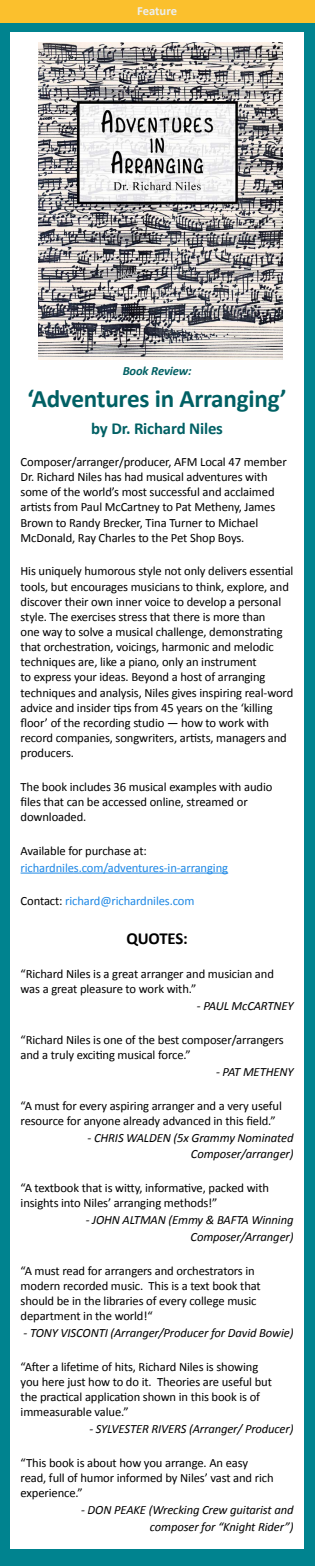
<style>
.page{position:relative;width:315px;height:1566px;background:#fff}
.page>*{position:absolute;margin:0;border:0;box-sizing:border-box;transform-origin:0 0}
.t1{font:700 25.2px "Calibri";letter-spacing:-.01em;color:#006064}
.t2{font:700 16.8px "Calibri";letter-spacing:-.01em;color:#006064}
.t3{font:700 16.8px "Calibri";letter-spacing:-.01em;color:#000}
.t4{font:12.6px/15.1px "Calibri";letter-spacing:-.01em;color:#000}
.t5{font:italic 12.6px/16.9px "Calibri";letter-spacing:-.01em;color:#000;text-align:right}
.t6{font:12.6px "Calibri";letter-spacing:-.01em;color:#1e88e5}
.t7{font:italic 700 12.6px "Calibri";letter-spacing:-.01em;color:#006064}
.t8{font:700 12.46px "Calibri";letter-spacing:-.005em;color:#eceff1}
.s1{color:#000}
</style>
<div class="page">
<div style="left:0;top:0;width:315px;height:23px;background:#fbc02d"></div>
<div style="left:0;top:23px;width:315px;height:1542px;background:#00838f"></div>
<div style="left:10px;top:32px;width:294px;height:1516px;background:#fff"></div>
<hr style="left:21px;top:872px;width:207px;height:1px;background:#1e88e5">
<img style="left:38px;top:43px;width:244px;height:316px">
<p class="t8" style="left:137px;top:3px;width:41px">Feature</p>
<p class="t7" style="left:123px;top:363px;width:70px">Book Review:</p>
<h1 class="t1" style="left:27px;top:382px;width:261px">‘Adventures in Arranging’</h1>
<h2 class="t2" style="left:91px;top:418px;width:133px">by Dr. Richard Niles</h2>
<p class="t4" style="left:21px;top:454px;width:268px">Composer/arranger/producer, AFM Local 47 member Dr. Richard Niles has had musical adventures with some of the world’s most successful and acclaimed artists from Paul McCartney to Pat Metheny, James Brown to Randy Brecker, Tina Turner to Michael McDonald, Ray Charles to the Pet Shop Boys.</p>
<p class="t4" style="left:21px;top:563px;width:274px">His uniquely humorous style not only delivers essential tools, but encourages musicians to think, explore, and discover their own inner voice to develop a personal style. The exercises stress that there is more than<br>one way to solve a musical challenge, demonstrating that orchestration, voicings, harmonic and melodic techniques are, like a piano, only an instrument<br>to express your ideas. Beyond a host of arranging techniques and analysis, Niles gives inspiring real-word advice and insider tips from 45 years on the ‘killing floor’ of the recording studio — how to work with record companies, songwriters, artists, managers and producers.</p>
<p class="t4" style="left:21px;top:779px;width:253px">The book includes 36 musical examples with audio files that can be accessed online, streamed or downloaded.</p>
<p class="t4" style="left:21px;top:843px;width:128px">Available for purchase at:</p>
<p class="t6" style="left:21px;top:859px;width:209px">richardniles.com/adventures-in-arranging</p>
<p class="t6" style="left:21px;top:893px;width:175px"><span class="s1">Contact:</span> richard@richardniles.com</p>
<h2 class="t3" style="left:126px;top:927px;width:63px">QUOTES:</h2>
<p class="t4" style="left:21px;top:966px;width:255px">“Richard Niles is a great arranger and musician and was a great pleasure to work with.”</p>
<p class="t5" style="left:197px;top:996px;width:98px">- PAUL McCARTNEY</p>
<p class="t4" style="left:21px;top:1032px;width:265px">“Richard Niles is one of the best composer/arrangers and a truly exciting musical force.”</p>
<p class="t5" style="left:216px;top:1062px;width:79px">- PAT METHENY</p>
<p class="t4" style="left:21px;top:1097px;width:263px">“A must for every aspiring arranger and a very useful resource for anyone already advanced in this field.”</p>
<p class="t5" style="left:88px;top:1128px;width:207px">- CHRIS WALDEN (5x Grammy Nominated<br>Composer/arranger)</p>
<p class="t4" style="left:21px;top:1180px;width:250px">“A textbook that is witty, informative, packed with insights into Niles’ arranging methods!”</p>
<p class="t5" style="left:86px;top:1210px;width:209px">- JOHN ALTMAN (Emmy &amp; BAFTA Winning<br>Composer/Arranger)</p>
<p class="t4" style="left:21px;top:1262px;width:242px">“A must read for arrangers and orchestrators in modern recorded music. This is a text book that should be in the libraries of every college music department in the world!“</p>
<p class="t5" style="left:24px;top:1323px;width:271px">- TONY VISCONTI (Arranger/Producer for David Bowie)</p>
<p class="t4" style="left:21px;top:1358px;width:253px">“After a lifetime of hits, Richard Niles is showing you here just how to do it. Theories are useful but the practical application shown in this book is of immeasurable value.”</p>
<p class="t5" style="left:89px;top:1419px;width:206px">- SYLVESTER RIVERS (Arranger/ Producer)</p>
<p class="t4" style="left:21px;top:1454px;width:255px">“This book is about how you arrange. An easy read, full of humor informed by Niles’ vast and rich experience.”</p>
<p class="t5" style="left:81px;top:1500px;width:214px">- DON PEAKE (Wrecking Crew guitarist and composer for “Knight Rider”)</p>
</div>
